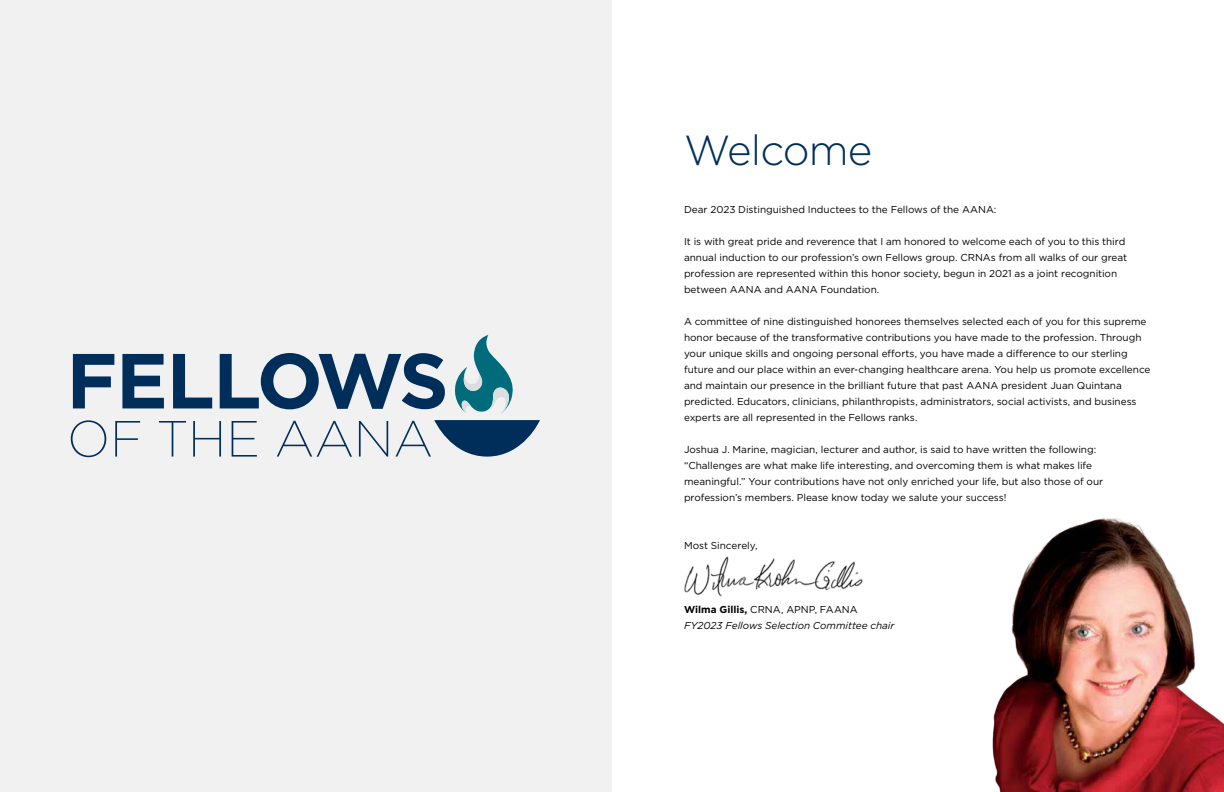
<style>
.page{position:relative;width:1224px;height:792px;background:#fff}
.page>*{position:absolute;margin:0;border:0;box-sizing:border-box;transform-origin:0 0}
.t1{font:300 42px "Gotham";letter-spacing:-.025em;color:#002e5a}
.t2{font:10px/16px "Gotham";letter-spacing:-.005em;color:#000}
.t3{font:italic 10px/16px "Gotham";letter-spacing:-.005em;color:#000}
.s1{font-weight:700;font-style:normal}
.s2{font-style:normal}
</style>
<div class="page">
<img style="left:992px;top:518px;width:232px;height:274px">
<img style="left:684px;top:556px;width:179px;height:41px">
<div style="left:0;top:0;width:612px;height:792px;background:#f1f1f2"></div>
<svg style="left:73px;top:354px;width:41px;height:54px"></svg>
<svg style="left:122px;top:354px;width:42px;height:54px"></svg>
<svg style="left:173px;top:354px;width:39px;height:54px"></svg>
<svg style="left:220px;top:353px;width:225px;height:56px"></svg>
<svg style="left:455px;top:335px;width:58px;height:79px"></svg>
<svg style="left:71px;top:420px;width:35px;height:37px"></svg>
<svg style="left:115px;top:421px;width:25px;height:36px"></svg>
<svg style="left:159px;top:421px;width:27px;height:36px"></svg>
<svg style="left:193px;top:421px;width:28px;height:36px"></svg>
<svg style="left:232px;top:421px;width:25px;height:36px"></svg>
<svg style="left:277px;top:421px;width:75px;height:36px"></svg>
<svg style="left:359px;top:421px;width:29px;height:36px"></svg>
<svg style="left:396px;top:420px;width:144px;height:37px"></svg>
<h1 class="t1" style="left:684px;top:123px;width:190px">Welcome</h1>
<p class="t2" style="left:684px;top:201px;width:314px">Dear 2023 Distinguished Inductees to the Fellows of the AANA:</p>
<p class="t2" style="left:684px;top:233px;width:445px">It is with great pride and reverence that I am honored to welcome each of you to this third annual induction to our profession’s own Fellows group. CRNAs from all walks of our great profession are represented within this honor society, begun in 2021 as a joint recognition between AANA and AANA Foundation.</p>
<p class="t2" style="left:684px;top:313px;width:468px">A committee of nine distinguished honorees themselves selected each of you for this supreme honor because of the transformative contributions you have made to the profession. Through your unique skills and ongoing personal efforts, you have made a difference to our sterling future and our place within an ever-changing healthcare arena. You help us promote excellence and maintain our presence in the brilliant future that past AANA president Juan Quintana predicted. Educators, clinicians, philanthropists, administrators, social activists, and business experts are all represented in the Fellows ranks.</p>
<p class="t2" style="left:684px;top:441px;width:421px">Joshua J. Marine, magician, lecturer and author, is said to have written the following: “Challenges are what make life interesting, and overcoming them is what makes life meaningful.” Your contributions have not only enriched your life, but also those of our profession’s members. Please know today we salute your success!</p>
<p class="t2" style="left:684px;top:537px;width:75px">Most Sincerely,</p>
<p class="t3" style="left:684px;top:601px;width:212px"><span class="s1">Wilma Gillis,</span> <span class="s2">CRNA, APNP, FAANA<br></span>FY2023 Fellows Selection Committee chair</p>
</div>
